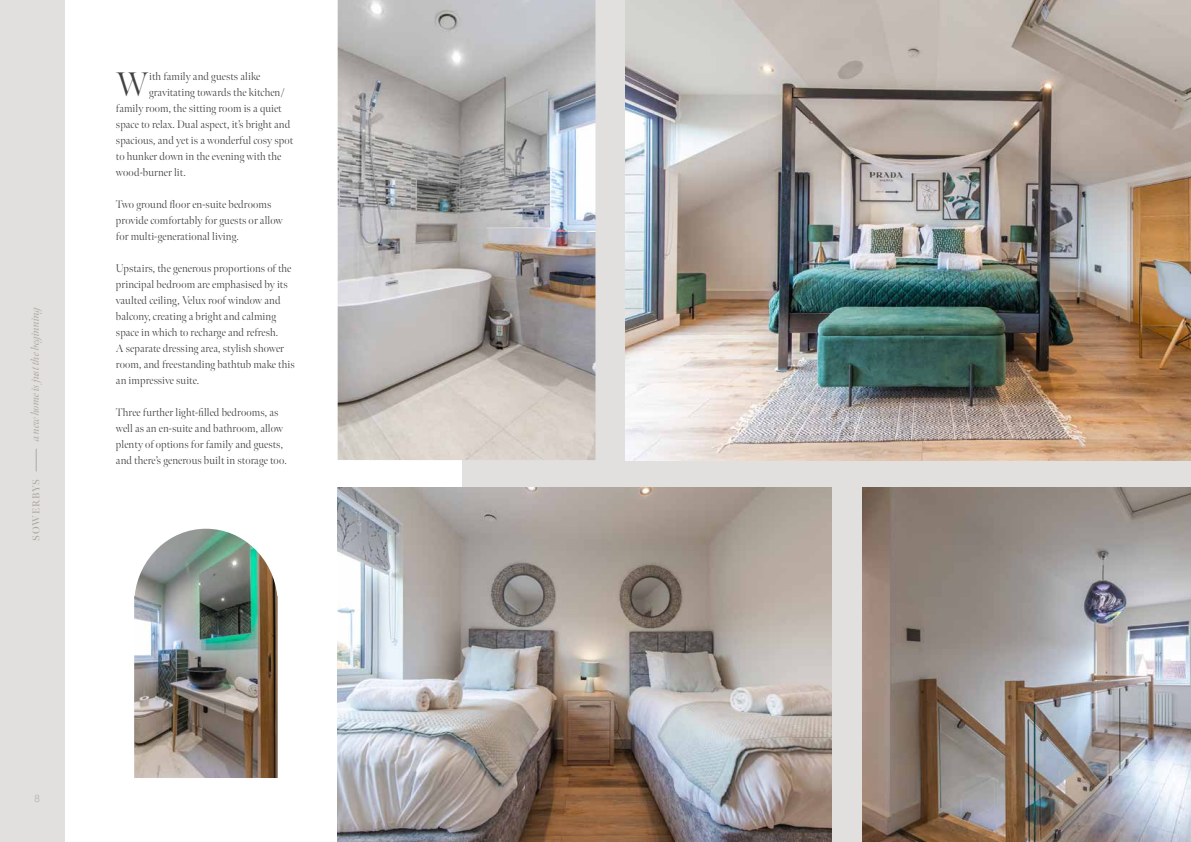
<style>
.page{position:relative;width:1191px;height:842px;background:#fff}
.page>*{position:absolute;margin:0;border:0;box-sizing:border-box;transform-origin:0 0}
.t1{font:300 34px "Meno Banner";color:#434141}
.t2{font:300 11px/16px "Meno Banner";letter-spacing:.01em;color:#434141}
.t3{font:italic 11px "Meno Banner";letter-spacing:-.01em;color:#ada8a0}
.t4{font:600 10px "Meno Banner";letter-spacing:.08em;color:#ada8a0}
.t5{font:300 10px "Quasimoda";color:#ada8a0}
</style>
<div class="page">
<div style="left:595px;top:0;width:596px;height:842px;background:#e2e0df"></div>
<div style="left:0;top:0;width:595px;height:842px;background:#e2e0df"></div>
<svg style="left:36px;top:449px;width:1px;height:22px"></svg>
<div style="left:65px;top:0;width:397px;height:842px;background:#fff"></div>
<img style="left:338px;top:488px;width:493px;height:354px">
<img style="left:625px;top:0;width:566px;height:460px">
<img style="left:338px;top:0;width:257px;height:460px">
<img style="left:862px;top:488px;width:329px;height:354px">
<img style="left:134px;top:529px;width:144px;height:249px">
<p class="t3" style="left:29px;top:441px;width:138px;rotate:-90deg">a new home is just the beginning</p>
<p class="t4" style="left:30px;top:541px;width:63px;rotate:-90deg">SOWERBYS</p>
<h1 class="t1" style="left:116px;top:63px;width:34px">W</h1>
<p class="t2" style="left:149px;top:68px;width:113px">ith family and guests alike</p>
<p class="t2" style="left:149px;top:84px;width:137px">gravitating towards the kitchen/</p>
<p class="t2" style="left:116px;top:100px;width:167px">family room, the sitting room is a quiet</p>
<p class="t2" style="left:116px;top:116px;width:176px">space to relax. Dual aspect, it’s bright and</p>
<p class="t2" style="left:116px;top:132px;width:179px">spacious, and yet is a wonderful cosy spot</p>
<p class="t2" style="left:116px;top:148px;width:167px">to hunker down in the evening with the</p>
<p class="t2" style="left:116px;top:164px;width:71px">wood-burner lit.</p>
<p class="t2" style="left:116px;top:196px;width:168px">Two ground floor en-suite bedrooms provide comfortably for guests or allow for multi-generational living.</p>
<p class="t2" style="left:116px;top:260px;width:180px">Upstairs, the generous proportions of the principal bedroom are emphasised by its vaulted ceiling, Velux roof window and balcony, creating a bright and calming space in which to recharge and refresh.<br>A separate dressing area, stylish shower room, and freestanding bathtub make this an impressive suite.</p>
<p class="t2" style="left:116px;top:404px;width:172px">Three further light-filled bedrooms, as well as an en-suite and bathroom, allow plenty of options for family and guests, and there’s generous built in storage too.</p>
<p class="t5" style="left:35px;top:791px;width:7px">8</p>
</div>
